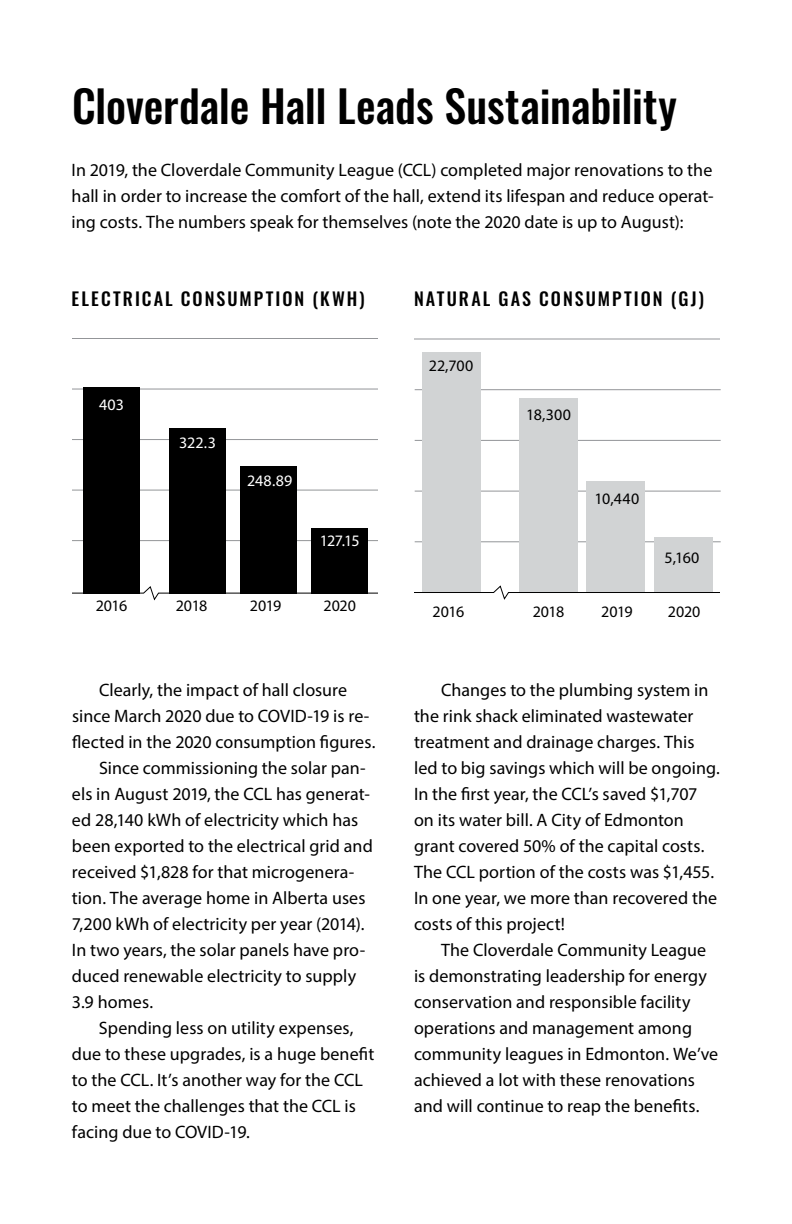
<style>
.page{position:relative;width:792px;height:1224px;background:#fff}
.page>*{position:absolute;margin:0;border:0;box-sizing:border-box;transform-origin:0 0}
.t1{font:500 44px "Oswald";letter-spacing:-.005em;color:#000}
.t2{font:18px/26px "Myriad Pro";letter-spacing:.005em;color:#000}
.t3{font:500 18px "Oswald";letter-spacing:.115em;color:#000}
.t4{font:16px "Myriad Pro";letter-spacing:-.015em;color:#000}
.t5{font:16px "Myriad Pro";letter-spacing:-.01em;color:#fff}
</style>
<div class="page">
<hr style="left:72px;top:540px;width:306px;height:1px;background:#939598">
<hr style="left:72px;top:490px;width:306px;height:1px;background:#939598">
<hr style="left:72px;top:439px;width:306px;height:1px;background:#939598">
<hr style="left:72px;top:389px;width:306px;height:1px;background:#939598">
<hr style="left:72px;top:338px;width:306px;height:1px;background:#939598">
<div style="left:312px;top:528px;width:56px;height:65px;background:#000"></div>
<div style="left:241px;top:466px;width:56px;height:127px;background:#000"></div>
<div style="left:169px;top:428px;width:57px;height:165px;background:#000"></div>
<div style="left:83px;top:387px;width:57px;height:206px;background:#000"></div>
<svg style="left:72px;top:585px;width:306px;height:16px"></svg>
<hr style="left:415px;top:541px;width:306px;height:1px;background:#939598">
<hr style="left:415px;top:491px;width:306px;height:1px;background:#939598">
<hr style="left:415px;top:440px;width:306px;height:1px;background:#939598">
<hr style="left:415px;top:389px;width:306px;height:1px;background:#939598">
<hr style="left:414px;top:338px;width:306px;height:2px;background:#939598">
<div style="left:654px;top:538px;width:58px;height:54px;background:#d1d3d4"></div>
<div style="left:587px;top:482px;width:58px;height:110px;background:#d1d3d4"></div>
<div style="left:519px;top:398px;width:59px;height:195px;background:#d1d3d4"></div>
<div style="left:422px;top:353px;width:58px;height:239px;background:#d1d3d4"></div>
<svg style="left:414px;top:585px;width:306px;height:15px"></svg>
<h1 class="t1" style="left:72px;top:83px;width:606px">Cloverdale Hall Leads Sustainability</h1>
<p class="t2" style="left:72px;top:157px;width:644px;text-align:justify">In 2019, the Cloverdale Community League (CCL) completed major renovations to the hall in order to increase the comfort of the hall, extend its lifespan and reduce operat&shy;ing costs. The numbers speak for themselves (note the 2020 date is up to August):</p>
<p class="t3" style="left:72px;top:289px;width:295px">ELECTRICAL CONSUMPTION (KWH)</p>
<p class="t5" style="left:99px;top:395px;width:26px">403</p>
<p class="t5" style="left:179px;top:433px;width:38px">322.3</p>
<p class="t5" style="left:247px;top:470px;width:47px">248.89</p>
<p class="t5" style="left:320px;top:531px;width:41px">127.15</p>
<p class="t4" style="left:96px;top:596px;width:33px">2016</p>
<p class="t4" style="left:176px;top:596px;width:33px">2018</p>
<p class="t4" style="left:250px;top:596px;width:33px">2019</p>
<p class="t4" style="left:324px;top:596px;width:34px">2020</p>
<p class="t2" style="left:99px;top:677px;width:250px">Clearly, the impact of hall closure</p>
<p class="t2" style="left:72px;top:703px;width:299px">since March 2020 due to COVID-19 is re-</p>
<p class="t2" style="left:72px;top:729px;width:305px">flected in the 2020 consumption figures.</p>
<p class="t2" style="left:99px;top:755px;width:268px">Since commissioning the solar pan-</p>
<p class="t2" style="left:72px;top:781px;width:300px">els in August 2019, the CCL has generat-</p>
<p class="t2" style="left:72px;top:807px;width:288px">ed 28,140 kWh of electricity which has</p>
<p class="t2" style="left:72px;top:833px;width:302px">been exported to the electrical grid and</p>
<p class="t2" style="left:72px;top:859px;width:284px">received $1,828 for that microgenera-</p>
<p class="t2" style="left:72px;top:885px;width:295px">tion. The average home in Alberta uses</p>
<p class="t2" style="left:72px;top:911px;width:294px">7,200 kWh of electricity per year (2014).</p>
<p class="t2" style="left:72px;top:937px;width:295px">In two years, the solar panels have pro-</p>
<p class="t2" style="left:72px;top:963px;width:286px">duced renewable electricity to supply</p>
<p class="t2" style="left:72px;top:989px;width:83px">3.9 homes.</p>
<p class="t2" style="left:99px;top:1015px;width:256px">Spending less on utility expenses,</p>
<p class="t2" style="left:72px;top:1041px;width:304px">due to these upgrades, is a huge benefit</p>
<p class="t2" style="left:72px;top:1067px;width:292px">to the CCL. It’s another way for the CCL</p>
<p class="t2" style="left:72px;top:1093px;width:285px">to meet the challenges that the CCL is</p>
<p class="t2" style="left:72px;top:1119px;width:179px">facing due to COVID-19.</p>
<p class="t3" style="left:414px;top:289px;width:291px">NATURAL GAS CONSUMPTION (GJ)</p>
<p class="t4" style="left:429px;top:356px;width:46px">22,700</p>
<p class="t4" style="left:526px;top:405px;width:46px">18,300</p>
<p class="t4" style="left:594px;top:488px;width:46px">10,440</p>
<p class="t4" style="left:665px;top:548px;width:36px">5,160</p>
<p class="t4" style="left:433px;top:602px;width:33px">2016</p>
<p class="t4" style="left:533px;top:602px;width:33px">2018</p>
<p class="t4" style="left:601px;top:602px;width:33px">2019</p>
<p class="t4" style="left:668px;top:602px;width:34px">2020</p>
<p class="t2" style="left:414px;top:677px;width:308px;text-indent:27px">Changes to the plumbing system in the rink shack eliminated wastewater treatment and drainage charges. This led to big savings which will be ongoing.<br>In the first year, the CCL’s saved $1,707 on its water bill. A City of Edmonton grant covered 50% of the capital costs.<br>The CCL portion of the costs was $1,455.<br>In one year, we more than recovered the costs of this project!</p>
<p class="t2" style="left:414px;top:936px;width:306px;text-indent:27px">The Cloverdale Community League is demonstrating leadership for energy conservation and responsible facility operations and management among community leagues in Edmonton. We’ve achieved a lot with these renovations and will continue to reap the benefits.</p>
</div>
